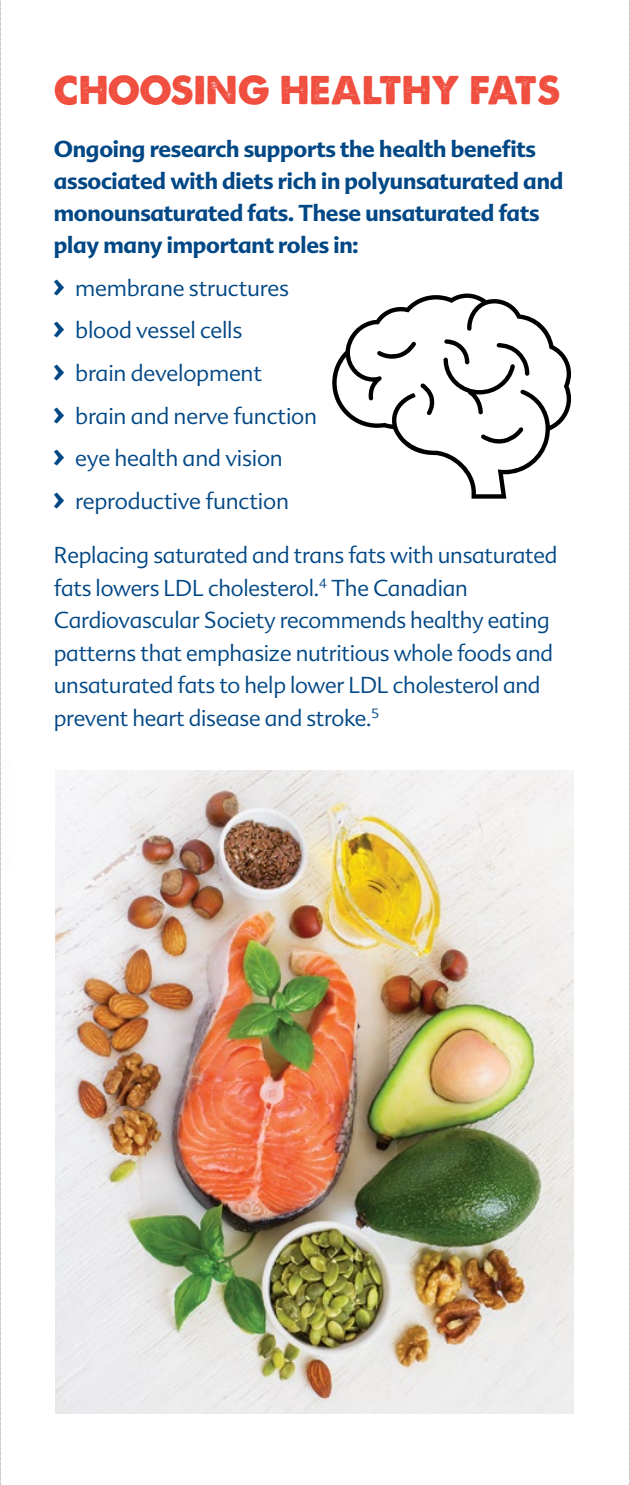
<style>
.page{position:relative;width:630px;height:1485px;background:#fff}
.page>*{position:absolute;margin:0;border:0;box-sizing:border-box;transform-origin:0 0}
.t1{font:38px "A Loveof Thunder Full";color:#f04e3e}
.t2{font:300 22.5px/42.8px "Advert";letter-spacing:-.015em;color:#004785}
.t3{font:700 22.5px/32px "Advert";letter-spacing:-.01em;color:#004785}
.s1{font-weight:700;font-size:32.5px}
</style>
<div class="page">
<img style="left:56px;top:770px;width:517px;height:643px">
<svg style="left:332px;top:294px;width:239px;height:205px"></svg>
<svg style="left:377px;top:341px;width:39px;height:18px"></svg>
<svg style="left:420px;top:383px;width:15px;height:32px"></svg>
<svg style="left:443px;top:339px;width:86px;height:75px"></svg>
<svg style="left:480px;top:427px;width:43px;height:17px"></svg>
<svg style="left:0;top:0;width:1px;height:1485px"></svg>
<svg style="left:629px;top:0;width:1px;height:1485px"></svg>
<h1 class="t1" style="left:54px;top:66px;width:508px">CHOOSING HEALTHY FATS</h1>
<p class="t3" style="left:54px;top:133px;width:511px">Ongoing research supports the health benefits associated with diets rich in polyunsaturated and monounsaturated fats. These unsaturated fats play many important roles in:</p>
<p class="t2" style="left:54px;top:266px;width:265px"><span class="s1">›</span> membrane structures<br><span class="s1">›</span> blood vessel cells<br><span class="s1">›</span> brain development<br><span class="s1">›</span> brain and nerve function <span class="s1">›</span> eye health and vision<br><span class="s1">›</span> reproductive function</p>
<p class="t2" style="left:54px;top:539px;width:505px;line-height:32.5px">Replacing saturated and trans fats with unsaturated fats lowers LDL cholesterol.<sup>4</sup> The Canadian Cardiovascular Society recommends healthy eating patterns that emphasize nutritious whole foods and unsaturated fats to help lower LDL cholesterol and prevent heart disease and stroke.<sup>5</sup></p>
</div>
